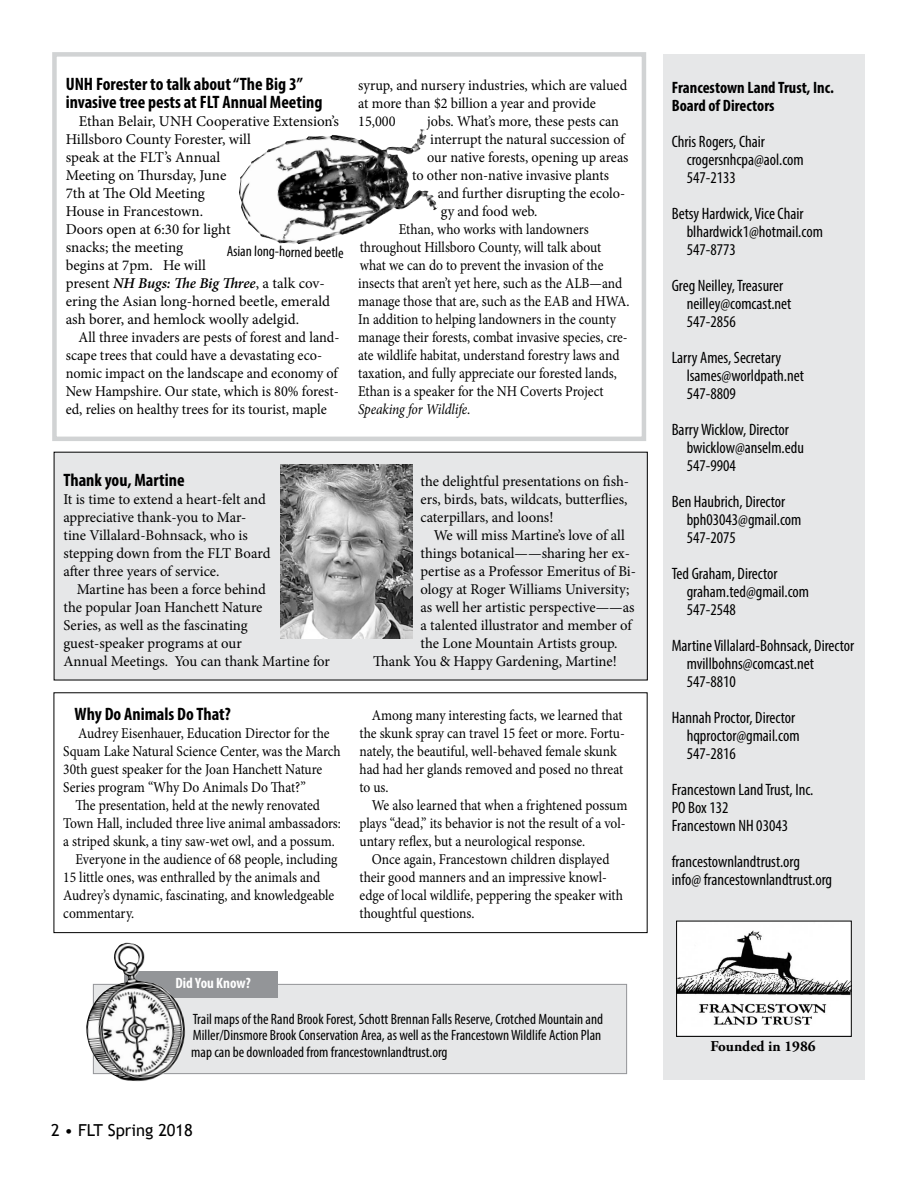
<style>
.page{position:relative;width:918px;height:1188px;background:#fff}
.page>*{position:absolute;margin:0;border:0;box-sizing:border-box;transform-origin:0 0}
.t1{font:700 condensed 18px/18px "Myriad Pro";color:#000}
.t2{font:condensed 16.5px/18px "Myriad Pro";color:#000}
.t3{font:700 condensed 16.5px/18px "Myriad Pro";color:#000}
.t4{font:16.5px "Trebuchet MS";color:#000}
.t5{font:15px/18px "Minion Pro";letter-spacing:-.005em;color:#000;scale:.9 1}
.t6{font:15px/18px "Minion Pro";letter-spacing:-.005em;color:#000}
.t7{font:15px/18px "Minion Pro";letter-spacing:-.005em;color:#000;scale:.95 1}
.t8{font:condensed 15px/16.5px "Myriad Pro";color:#000;text-align:justify}
.t9{font:italic 15px "Minion Pro";letter-spacing:-.01em;color:#000;scale:.9 1}
.t10{font:700 15px "Adobe Garamond Pro";color:#000}
.t11{font:700 condensed 15px "Myriad Pro";color:#fff}
.s1{font-weight:600;font-style:italic}
.s2{font-style:normal}
</style>
<div class="page">
<div style="left:663px;top:54px;width:201px;height:1026px;background:#e6e7e8"></div>
<img style="left:678px;top:923px;width:172px;height:111px">
<div style="left:676px;top:921px;width:176px;height:116px;border:1px solid #000"></div>
<div style="left:54px;top:692px;width:594px;height:241px;border:1px solid #000"></div>
<div style="left:54px;top:452px;width:593px;height:228px;background:#e6e7e8"></div>
<div style="left:52px;top:52px;width:594px;height:389px;border:4px solid #d1d3d4"></div>
<img style="left:239px;top:129px;width:199px;height:115px">
<img style="left:280px;top:465px;width:132px;height:174px">
<div style="left:93px;top:984px;width:534px;height:90px;background:#e6e7e8"></div>
<div style="left:93px;top:984px;width:534px;height:90px;border:1px solid #939598"></div>
<div style="left:124px;top:971px;width:154px;height:27px;background:#939598"></div>
<img style="left:86px;top:943px;width:106px;height:139px">
<p class="t1" style="left:66px;top:75px;width:258px">UNH Forester to talk about “The Big 3” invasive tree pests at FLT Annual Meeting</p>
<p class="t6" style="left:66px;top:112px;width:275px;text-indent:13px">Ethan Belair, UNH Cooperative Extension’s<br>Hillsboro County Forester, will<br>speak at the FLT’s Annual<br>Meeting on Thursday, June<br>7th at The Old Meeting<br>House in Francestown.<br>Doors open at 6:30 for light<br>snacks; the meeting<br>begins at 7pm. He will<br>present <span class="s1">NH Bugs: The Big Three</span>, a talk cov&shy;ering the Asian long-horned beetle, emerald ash borer, and hemlock woolly adelgid.</p>
<p class="t7" style="left:66px;top:328px;width:290px;text-indent:13px">All three invaders are pests of forest and land&shy;scape trees that could have a devastating eco&shy;nomic impact on the landscape and economy of New Hampshire. Our state, which is 80% forest&shy;ed, relies on healthy trees for its tourist, maple</p>
<p class="t8" style="left:227px;top:242px;width:118px;rotate:1deg">Asian long-horned beetle</p>
<p class="t7" style="left:358px;top:76px;width:285px">syrup, and nursery industries, which are valued at more than $2 billion a year and provide<br>15,000</p>
<p class="t7" style="left:427px;top:112px;width:203px">jobs. What’s more, these pests can</p>
<p class="t7" style="left:430px;top:130px;width:206px">interrupt the natural succession of</p>
<p class="t7" style="left:427px;top:148px;width:213px">our native forests, opening up areas</p>
<p class="t7" style="left:412px;top:166px;width:209px">to other non-native invasive plants</p>
<p class="t7" style="left:438px;top:184px;width:199px">and further disrupting the ecolo-</p>
<p class="t7" style="left:441px;top:202px;width:103px">gy and food web.</p>
<p class="t5" style="left:399px;top:220px;width:212px">Ethan, who works with landowners</p>
<p class="t5" style="left:360px;top:238px;width:270px">throughout Hillsboro County, will talk about</p>
<p class="t5" style="left:360px;top:256px;width:272px">what we can do to prevent the invasion of the</p>
<p class="t5" style="left:358px;top:274px;width:295px">insects that aren’t yet here, such as the ALB—and</p>
<p class="t5" style="left:358px;top:292px;width:303px">manage those that are, such as the EAB and HWA.</p>
<p class="t5" style="left:358px;top:310px;width:288px">In addition to helping landowners in the county</p>
<p class="t5" style="left:358px;top:328px;width:301px">manage their forests, combat invasive species, cre-</p>
<p class="t5" style="left:358px;top:346px;width:292px">ate wildlife habitat, understand forestry laws and</p>
<p class="t5" style="left:358px;top:364px;width:289px">taxation, and fully appreciate our forested lands,</p>
<p class="t5" style="left:358px;top:382px;width:274px">Ethan is a speaker for the NH Coverts Project</p>
<p class="t9" style="left:358px;top:399px;width:126px">Speaking for Wildlife<span class="s2">.</span></p>
<p class="t1" style="left:63px;top:471px;width:123px">Thank you, Martine</p>
<p class="t6" style="left:63px;top:490px;width:209px">It is time to extend a heart-felt and appreciative thank-you to Mar&shy;tine Villalard-Bohnsack, who is stepping down from the FLT Board after three years of service.</p>
<p class="t6" style="left:63px;top:580px;width:268px;text-indent:13px">Martine has been a force behind<br>the popular Joan Hanchett Nature<br>Series, as well as the fascinating guest-speaker programs at our<br>Annual Meetings. You can thank Martine for</p>
<p class="t1" style="left:75px;top:705px;width:158px">Why Do Animals Do That?</p>
<p class="t5" style="left:63px;top:724px;width:310px;text-indent:15px">Audrey Eisenhauer, Education Director for the Squam Lake Natural Science Center, was the March 30th guest speaker for the Joan Hanchett Nature Series program “Why Do Animals Do That?”</p>
<p class="t5" style="left:76px;top:796px;width:273px">The presentation, held at the newly renovated</p>
<p class="t5" style="left:63px;top:814px;width:310px">Town Hall, included three live animal ambassadors:</p>
<p class="t5" style="left:63px;top:832px;width:303px">a striped skunk, a tiny saw-wet owl, and a possum.</p>
<p class="t5" style="left:76px;top:850px;width:293px">Everyone in the audience of 68 people, including</p>
<p class="t5" style="left:63px;top:868px;width:287px">15 little ones, was enthralled by the animals and</p>
<p class="t5" style="left:63px;top:886px;width:303px">Audrey’s dynamic, fascinating, and knowledgeable</p>
<p class="t5" style="left:63px;top:904px;width:80px">commentary.</p>
<p class="t6" style="left:420px;top:472px;width:210px;text-align:justify">the delightful presentations on fish&shy;ers, birds, bats, wildcats, butterflies, caterpillars, and loons!</p>
<p class="t6" style="left:434px;top:526px;width:192px">We will miss Martine’s love of all</p>
<p class="t6" style="left:420px;top:544px;width:211px">things botanical——sharing her ex-</p>
<p class="t6" style="left:420px;top:562px;width:217px">pertise as a Professor Emeritus of Bi-</p>
<p class="t6" style="left:420px;top:580px;width:211px">ology at Roger Williams University;</p>
<p class="t6" style="left:420px;top:598px;width:216px">as well her artistic perspective——as</p>
<p class="t6" style="left:420px;top:616px;width:213px">a talented illustrator and member of</p>
<p class="t6" style="left:420px;top:634px;width:199px">the Lone Mountain Artists group.</p>
<p class="t6" style="left:373px;top:652px;width:245px">Thank You &amp; Happy Gardening, Martine!</p>
<p class="t5" style="left:360px;top:706px;width:296px;text-indent:12px">Among many interesting facts, we learned that the skunk spray can travel 15 feet or more. Fortu&shy;nately, the beautiful, well-behaved female skunk had had her glands removed and posed no threat to us.</p>
<p class="t5" style="left:360px;top:796px;width:299px;text-indent:12px">We also learned that when a frightened possum plays “dead,” its behavior is not the result of a vol&shy;untary reflex, but a neurological response.</p>
<p class="t5" style="left:360px;top:850px;width:294px;text-indent:12px">Once again, Francestown children displayed their good manners and an impressive knowl&shy;edge of local wildlife, peppering the speaker with thoughtful questions.</p>
<p class="t11" style="left:176px;top:974px;width:77px">Did You Know?</p>
<p class="t8" style="left:191px;top:1010px;width:413px">Trail maps of the Rand Brook Forest, Schott Brennan Falls Reserve, Crotched Mountain and Miller/Dinsmore Brook Conservation Area, as well as the Francestown Wildlife Action Plan map can be downloaded from francestownlandtrust.org</p>
<p class="t4" style="left:51px;top:1120px;width:143px">2 • FLT Spring 2018</p>
<p class="t3" style="left:672px;top:79px;width:164px">Francestown Land Trust, Inc.<br>Board of Directors</p>
<p class="t2" style="left:687px;top:133px;width:119px;text-indent:-15px">Chris Rogers, Chair crogersnhcpa@aol.com<br>547-2133</p>
<p class="t2" style="left:687px;top:205px;width:138px;text-indent:-15px">Betsy Hardwick, Vice Chair blhardwick1@hotmail.com<br>547-8773</p>
<p class="t2" style="left:687px;top:277px;width:106px;text-indent:-15px">Greg Neilley, Treasurer neilley@comcast.net<br>547-2856</p>
<p class="t2" style="left:687px;top:349px;width:119px;text-indent:-15px">Larry Ames, Secretary lsames@worldpath.net<br>547-8809</p>
<p class="t2" style="left:687px;top:421px;width:119px;text-indent:-15px">Barry Wicklow, Director bwicklow@anselm.edu<br>547-9904</p>
<p class="t2" style="left:687px;top:493px;width:116px;text-indent:-15px">Ben Haubrich, Director bph03043@gmail.com<br>547-2075</p>
<p class="t2" style="left:687px;top:565px;width:124px;text-indent:-15px">Ted Graham, Director graham.ted@gmail.com<br>547-2548</p>
<p class="t2" style="left:687px;top:637px;width:169px;text-indent:-15px">Martine Villalard-Bohnsack, Director mvillbohns@comcast.net<br>547-8810</p>
<p class="t2" style="left:687px;top:709px;width:114px;text-indent:-15px">Hannah Proctor, Director hqproctor@gmail.com<br>547-2816</p>
<p class="t2" style="left:672px;top:781px;width:143px">Francestown Land Trust, Inc.<br>PO Box 132<br>Francestown NH 03043</p>
<p class="t2" style="left:672px;top:853px;width:162px">francestownlandtrust.org info@ francestownlandtrust.org</p>
<p class="t10" style="left:710px;top:1038px;width:107px">Founded in 1986</p>
</div>
